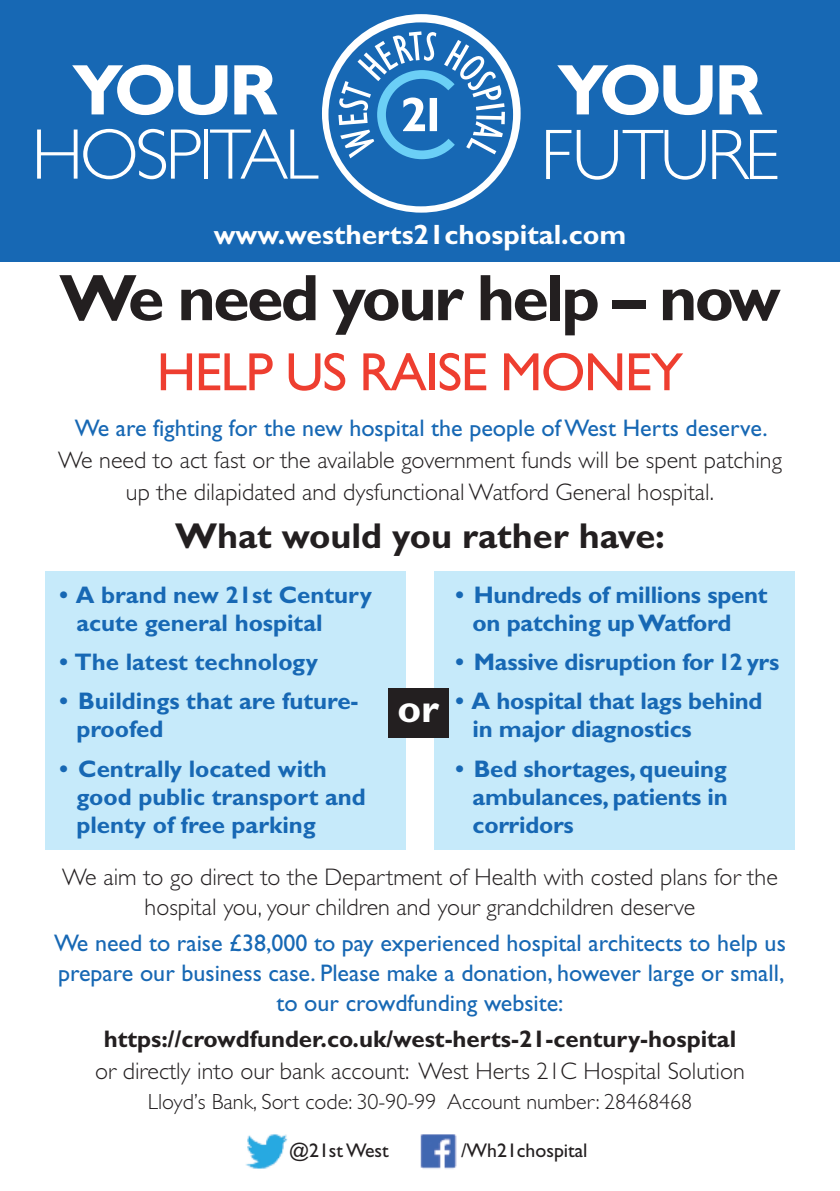
<style>
.page{position:relative;width:840px;height:1191px;background:#fff}
.page>*{position:absolute;margin:0;border:0;box-sizing:border-box;transform-origin:0 0}
.t1{font:300 72px "Gill Sans";letter-spacing:-.05em;color:#fff}
.t2{font:700 72px "Gill Sans";letter-spacing:-.05em;color:#fff}
.t3{font:700 66px "Gill Sans";letter-spacing:-.04em;color:#231f20}
.t4{font:54px "Gill Sans";letter-spacing:-.025em;color:#ee3e30}
.t5{font:700 40px "Gill Sans";color:#fff}
.t6{font:700 36px "Gill Sans";color:#231f20}
.t7{font:700 28px "Gill Sans";color:#fff}
.t8{font:700 24px/28px "Gill Sans";letter-spacing:-.01em;color:#1768b4}
.t9{font:300 24px/32px "Gill Sans";color:#231f20;text-align:center}
.t10{font:24px/30px "Gill Sans";color:#1768b4;text-align:center}
.t11{font:700 24px "Gill Sans";color:#231f20}
.t12{font:300 22px "Gill Sans";color:#231f20}
.t13{font:19.8px "Gill Sans";color:#231f20}
</style>
<div class="page">
<div style="left:45px;top:571px;width:360px;height:278px;background:#c6eafa"></div>
<div style="left:434px;top:571px;width:360px;height:278px;background:#c6eafa"></div>
<div style="left:0;top:0;width:839px;height:262px;background:#1768b4"></div>
<div style="left:388px;top:688px;width:60px;height:49px;background:#231f20"></div>
<div style="left:322px;top:14px;width:198px;height:199px;background:#fff;border-radius:50%"></div>
<svg style="left:328px;top:22px;width:184px;height:184px"></svg>
<img style="left:245px;top:1134px;width:42px;height:35px">
<img style="left:420px;top:1134px;width:37px;height:35px">
<h1 class="t2" style="left:72px;top:63px;width:207px">YOUR</h1>
<h1 class="t1" style="left:31px;top:127px;width:288px">HOSPITAL</h1>
<h1 class="t2" style="left:557px;top:63px;width:207px">YOUR</h1>
<h1 class="t1" style="left:540px;top:127px;width:240px">FUTURE</h1>
<p class="t7" style="left:213px;top:224px;width:414px">www.westherts21chospital.com</p>
<h2 class="t3" style="left:59px;top:273px;width:722px">We need your help – now</h2>
<h3 class="t4" style="left:157px;top:351px;width:527px">HELP US RAISE MONEY</h3>
<p class="t10" style="left:75px;top:415px;width:694px">We are fighting for the new hospital the people ofWest Herts deserve.</p>
<p class="t9" style="left:58px;top:446px;width:725px">We need to act fast or the available government funds will be spent patching up the dilapidated and dysfunctional Watford General hospital.</p>
<h3 class="t6" style="left:175px;top:522px;width:491px">What would you rather have:</h3>
<p class="t8" style="left:76px;top:582px;width:297px;text-indent:-17px">• A brand new 21st Century acute general hospital</p>
<p class="t8" style="left:59px;top:650px;width:260px">• The latest technology</p>
<p class="t8" style="left:76px;top:689px;width:283px;text-indent:-17px">• Buildings that are future&shy;proofed</p>
<p class="t8" style="left:76px;top:756px;width:291px;text-indent:-17px">• Centrally located with good public transport and plenty of free parking</p>
<h3 class="t5" style="left:397px;top:693px;width:43px">or</h3>
<p class="t8" style="left:472px;top:582px;width:296px;text-indent:-17px">• Hundreds of millions spent on patching upWatford</p>
<p class="t8" style="left:455px;top:650px;width:325px">• Massive disruption for 12 yrs</p>
<p class="t8" style="left:472px;top:689px;width:291px;text-indent:-17px">• A hospital that lags behind in major diagnostics</p>
<p class="t8" style="left:472px;top:756px;width:257px;text-align:justify;text-indent:-17px">• Bed shortages, queuing ambulances, patients in corridors</p>
<p class="t9" style="left:62px;top:864px;width:716px;line-height:30px">We aim to go direct to the Department of Health with costed plans for the hospital you, your children and your grandchildren deserve</p>
<p class="t10" style="left:54px;top:930px;width:733px">We need to raise £38,000 to pay experienced hospital architects to help us prepare our business case. Please make a donation, however large or small, to our crowdfunding website:</p>
<p class="t11" style="left:104px;top:1030px;width:633px">https://crowdfunder.co.uk/west-herts-21-century-hospital</p>
<p class="t9" style="left:95px;top:1057px;width:650px">or directly into our bank account: West Herts 21C Hospital Solution</p>
<p class="t12" style="left:148px;top:1093px;width:545px">Lloyd’s Bank, Sort code: 30-90-99 Account number: 28468468</p>
<p class="t13" style="left:289px;top:1142px;width:101px">@21stWest</p>
<p class="t13" style="left:461px;top:1142px;width:128px">/Wh21chospital</p>
</div>
